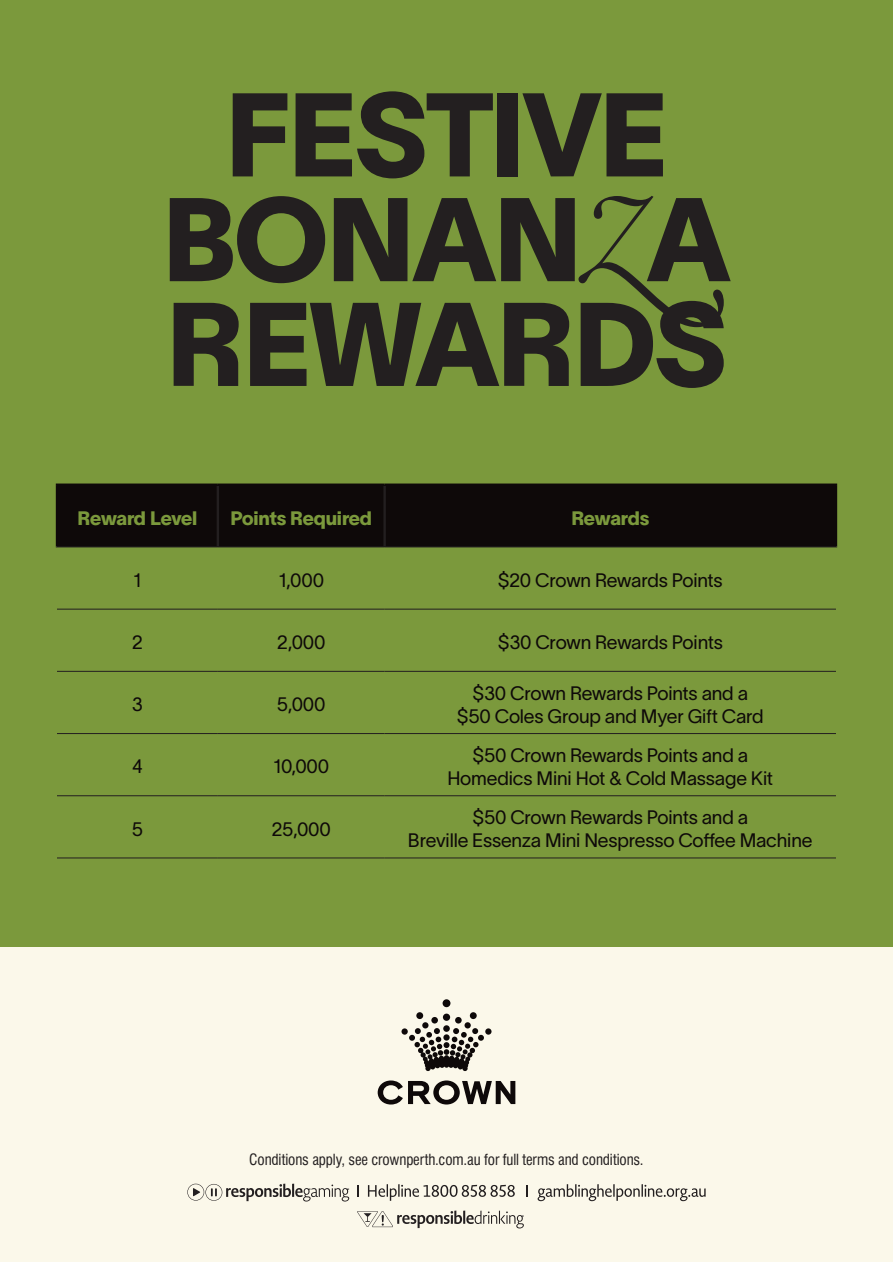
<style>
.page{position:relative;width:893px;height:1263px;background:#fff}
.page>*{position:absolute;margin:0;border:0;box-sizing:border-box;transform-origin:0 0}
.t1{font:116.4px/104.7px "Crown Sans 900";letter-spacing:-.03em;color:#231f20;text-align:center}
.t2{font:19.2px/23px "Crown Sans 300";letter-spacing:-.01em;color:#0e0909;text-align:center}
.t3{font:700 19.2px "Crown Sans";letter-spacing:-.01em;color:#7b993c}
.t4{font:condensed 15px "Swiss 721 BT";letter-spacing:-.01em;color:#231f20}
</style>
<div class="page">
<div style="left:0;top:0;width:893px;height:947px;background:#7b993c"></div>
<div style="left:58px;top:486px;width:777px;height:60px;background:#0e0909"></div>
<hr style="left:217px;top:486px;width:2px;height:60px;background:#231f20">
<hr style="left:383px;top:486px;width:3px;height:60px;background:#231f20">
<hr style="left:56px;top:483px;width:162px;height:3px;background:#0e0909">
<hr style="left:56px;top:486px;width:2px;height:60px;background:#0e0909">
<hr style="left:218px;top:483px;width:167px;height:3px;background:#0e0909">
<hr style="left:385px;top:483px;width:452px;height:3px;background:#0e0909">
<hr style="left:835px;top:486px;width:2px;height:60px;background:#0e0909">
<hr style="left:56px;top:546px;width:162px;height:1px;background:#231f20">
<hr style="left:218px;top:546px;width:167px;height:1px;background:#231f20">
<hr style="left:385px;top:546px;width:452px;height:1px;background:#231f20">
<hr style="left:57px;top:609px;width:161px;height:1px;background:#231f20">
<hr style="left:218px;top:609px;width:167px;height:1px;background:#231f20">
<hr style="left:385px;top:609px;width:451px;height:1px;background:#231f20">
<hr style="left:57px;top:671px;width:161px;height:1px;background:#231f20">
<hr style="left:218px;top:671px;width:167px;height:1px;background:#231f20">
<hr style="left:385px;top:671px;width:451px;height:1px;background:#231f20">
<hr style="left:57px;top:733px;width:161px;height:1px;background:#231f20">
<hr style="left:218px;top:733px;width:167px;height:1px;background:#231f20">
<hr style="left:385px;top:733px;width:451px;height:1px;background:#231f20">
<hr style="left:57px;top:795px;width:161px;height:1px;background:#231f20">
<hr style="left:218px;top:795px;width:167px;height:1px;background:#231f20">
<hr style="left:385px;top:795px;width:451px;height:1px;background:#231f20">
<hr style="left:57px;top:857px;width:161px;height:1px;background:#231f20">
<hr style="left:218px;top:857px;width:167px;height:1px;background:#231f20">
<hr style="left:385px;top:857px;width:451px;height:1px;background:#231f20">
<div style="left:0;top:947px;width:893px;height:315px;background:#fbf8ea"></div>
<svg style="left:187px;top:1183px;width:162px;height:18px"></svg>
<svg style="left:357px;top:1185px;width:2px;height:12px"></svg>
<svg style="left:368px;top:1184px;width:147px;height:17px"></svg>
<svg style="left:526px;top:1185px;width:1px;height:12px"></svg>
<svg style="left:538px;top:1184px;width:168px;height:17px"></svg>
<svg style="left:357px;top:1210px;width:167px;height:18px"></svg>
<svg style="left:378px;top:999px;width:137px;height:105px"></svg>
<p class="t1" style="left:162px;top:84px;width:571px">FESTIVE<br>BONANZA<br>REWARDS</p>
<p class="t3" style="left:78px;top:504px;width:121px">Reward Level</p>
<p class="t3" style="left:230px;top:504px;width:143px">Points Required</p>
<p class="t3" style="left:571px;top:504px;width:79px">Rewards</p>
<p class="t2" style="left:133px;top:567px;width:10px">1</p>
<p class="t2" style="left:278px;top:567px;width:47px">1,000</p>
<p class="t2" style="left:498px;top:567px;width:226px">$20 Crown Rewards Points</p>
<p class="t2" style="left:132px;top:629px;width:13px">2</p>
<p class="t2" style="left:277px;top:629px;width:50px">2,000</p>
<p class="t2" style="left:498px;top:629px;width:227px">$30 Crown Rewards Points</p>
<p class="t2" style="left:132px;top:691px;width:12px">3</p>
<p class="t2" style="left:277px;top:691px;width:50px">5,000</p>
<p class="t2" style="left:132px;top:754px;width:12px">4</p>
<p class="t2" style="left:273px;top:754px;width:57px">10,000</p>
<p class="t2" style="left:132px;top:816px;width:13px">5</p>
<p class="t2" style="left:272px;top:816px;width:61px">25,000</p>
<p class="t2" style="left:457px;top:680px;width:308px">$30 Crown Rewards Points and a $50 Coles Group and Myer Gift Card</p>
<p class="t2" style="left:447px;top:742px;width:327px">$50 Crown Rewards Points and a<br>Homedics Mini Hot &amp; Cold Massage Kit</p>
<p class="t2" style="left:408px;top:804px;width:406px">$50 Crown Rewards Points and a<br>Breville Essenza Mini Nespresso Coffee Machine</p>
<p class="t4" style="left:249px;top:1151px;width:396px">Conditions apply, see crownperth.com.au for full terms and conditions.</p>
</div>
